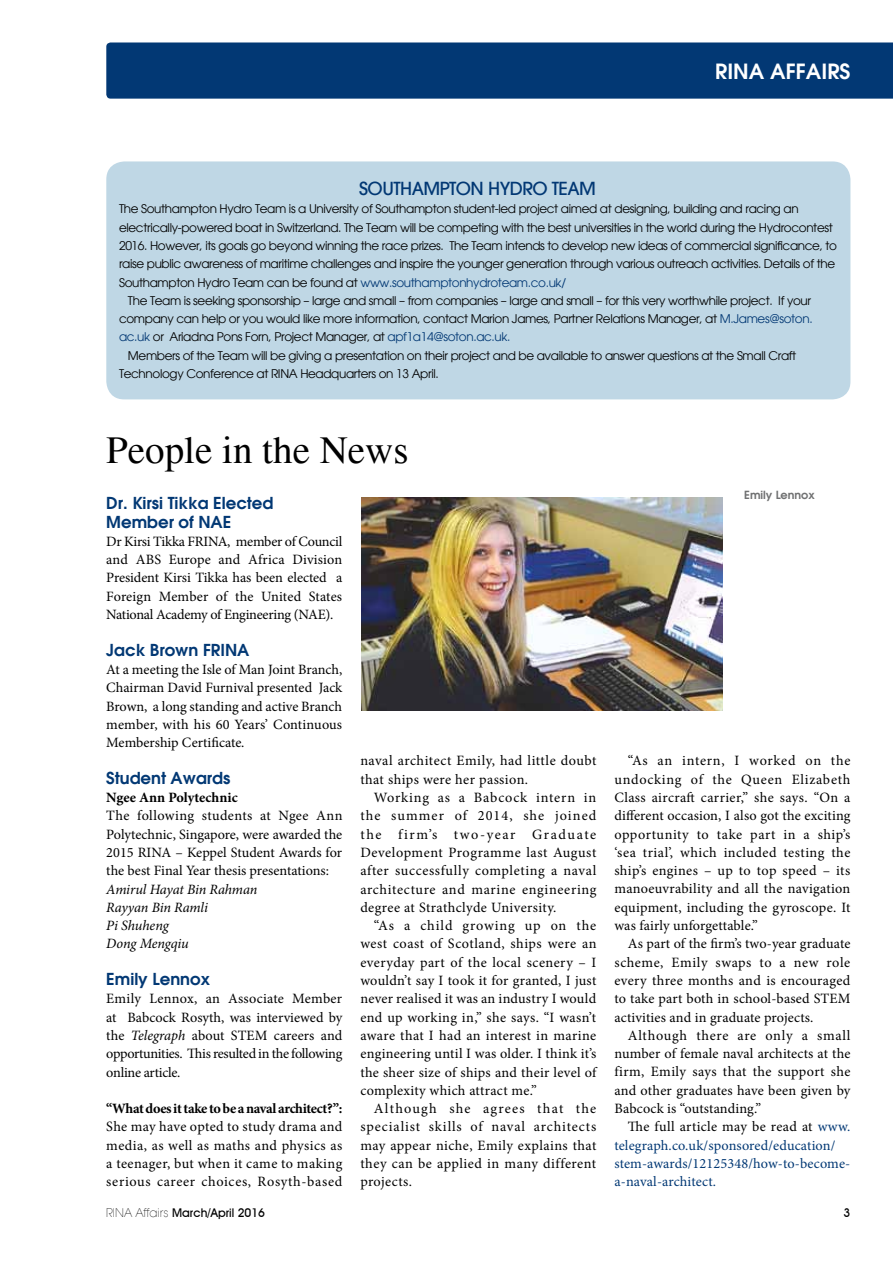
<style>
.page{position:relative;width:893px;height:1263px;background:#fff}
.page>*{position:absolute;margin:0;border:0;box-sizing:border-box;transform-origin:0 0}
.t1{font:39px "Times";color:#000}
.t2{font:600 21px "Avant Garde";color:#fff}
.t3{font:500 18px "Avant Garde LT";letter-spacing:-.03em;color:#023874}
.t4{font:600 16.5px/18.3px "Avant Garde";color:#023874}
.t5{font:14.25px/18.3px "Minion Pro";letter-spacing:.015em;color:#000;text-align:justify}
.t6{font:14.25px/18.3px "Minion Pro";letter-spacing:.01em;color:#023874}
.t7{font:italic 14.25px/18.3px "Minion Pro";letter-spacing:-.015em;color:#000}
.t8{font:700 14.25px "Minion Pro";letter-spacing:-.02em;color:#000}
.t9{font:700 14.25px "Minion Pro";color:#000}
.t10{font:12px "Avant Garde";letter-spacing:-.03em;color:#000}
.t11{font:500 12px "Avant Garde IT Cby BT";color:#000}
.t12{font:600 11.25px "Avant Garde";color:#707172}
.s1{color:#023874}
.s2{font-style:italic}
.s3{font-family:"Avant Garde LT";font-weight:200}
.s4{color:#000}
</style>
<div class="page">
<div style="left:106px;top:42px;width:787px;height:57px;background:#023874"></div>
<img style="left:361px;top:497px;width:362px;height:213px">
<div style="left:106px;top:161px;width:744px;height:238px;background:#bfd7e5;border-radius:18px"></div>
<h2 class="t2" style="left:715px;top:57px;width:13px">rina</h2>
<h2 class="t2" style="left:770px;top:57px;width:13px">affairs</h2>
<p class="t3" style="left:359px;top:177px;width:238px">SOUTHAMPTON HYDRO TEAM</p>
<p class="t10" style="left:119px;top:202px;width:681px">The Southampton Hydro Team is a University of Southampton student-led project aimed at designing, building and racing an</p>
<p class="t10" style="left:119px;top:220px;width:715px">electrically-powered boat in Switzerland. The Team will be competing with the best universities in the world during the Hydrocontest</p>
<p class="t10" style="left:119px;top:238px;width:720px">2016. However, its goals go beyond winning the race prizes. The Team intends to develop new ideas of commercial significance, to</p>
<p class="t10" style="left:119px;top:257px;width:718px">raise public awareness of maritime challenges and inspire the younger generation through various outreach activities. Details of the</p>
<p class="t10" style="left:119px;top:275px;width:449px">Southampton Hydro Team can be found at <span class="s1">www.southamptonhydroteam.co.uk/</span></p>
<p class="t10" style="left:128px;top:293px;width:685px">The Team is seeking sponsorship – large and small – from companies – large and small – for this very worthwhile project. If your</p>
<p class="t10" style="left:119px;top:312px;width:695px">company can help or you would like more information, contact Marion James, Partner Relations Manager, at <span class="s1">M.James@soton.</span></p>
<p class="t10" style="left:119px;top:330px;width:393px"><span class="s1">ac.uk</span> or Ariadna Pons Forn, Project Manager, at <span class="s1">apf1a14@soton.ac.uk.</span></p>
<p class="t10" style="left:128px;top:348px;width:670px">Members of the Team will be giving a presentation on their project and be available to answer questions at the Small Craft</p>
<p class="t10" style="left:119px;top:366px;width:321px">Technology Conference at RINA Headquarters on 13 April.</p>
<h1 class="t1" style="left:106px;top:428px;width:304px">People in the News</h1>
<p class="t4" style="left:106px;top:494px;width:168px">Dr. Kirsi Tikka Elected<br>Member of NAE</p>
<p class="t5" style="left:106px;top:532px;width:238px">Dr Kirsi Tikka FRINA, member of Council and ABS Europe and Africa Division President Kirsi Tikka has been elected a Foreign Member of the United States National Academy of Engineering (NAE).</p>
<p class="t4" style="left:106px;top:640px;width:145px">Jack Brown FRINA</p>
<p class="t5" style="left:106px;top:660px;width:238px">At a meeting the Isle of Man Joint Branch, Chairman David Furnival presented Jack Brown, a long standing and active Branch member, with his 60 Years’ Continuous Membership Certificate.</p>
<p class="t4" style="left:106px;top:768px;width:126px">Student Awards</p>
<p class="t9" style="left:106px;top:787px;width:133px">Ngee Ann Polytechnic</p>
<p class="t5" style="left:106px;top:807px;width:238px">The following students at Ngee Ann Polytechnic, Singapore, were awarded the 2015 RINA – Keppel Student Awards for the best Final Year thesis presentations:</p>
<p class="t7" style="left:106px;top:880px;width:153px">Amirul Hayat Bin Rahman<br>Rayyan Bin Ramli<br>Pi Shuheng<br>Dong Mengqiu</p>
<p class="t4" style="left:106px;top:970px;width:105px">Emily Lennox</p>
<p class="t5" style="left:106px;top:990px;width:238px">Emily Lennox, an Associate Member at Babcock Rosyth, was interviewed by the <span class="s2">Telegraph</span> about STEM careers and opportunities. This resulted in the following online article.</p>
<p class="t8" style="left:106px;top:1098px;width:238px">“What does it take to be a naval architect?”:</p>
<p class="t5" style="left:106px;top:1118px;width:238px">She may have opted to study drama and media, as well as maths and physics as a teenager, but when it came to making serious career choices, Rosyth-based</p>
<p class="t11" style="left:106px;top:1205px;width:160px"><span class="s3">Rina Affairs</span> March/April 2016</p>
<p class="t5" style="left:360px;top:752px;width:238px">naval architect Emily, had little doubt that ships were her passion.</p>
<p class="t5" style="left:360px;top:788px;width:238px;text-indent:13px">Working as a Babcock intern in the summer of 2014, she joined the firm’s two-year Graduate Development Programme last August after successfully completing a naval architecture and marine engineering degree at Strathclyde University.</p>
<p class="t5" style="left:360px;top:916px;width:238px;text-indent:13px">“As a child growing up on the west coast of Scotland, ships were an everyday part of the local scenery – I wouldn’t say I took it for granted, I just never realised it was an industry I would end up working in,” she says. “I wasn’t aware that I had an interest in marine engineering until I was older. I think it’s the sheer size of ships and their level of complexity which attract me.”</p>
<p class="t5" style="left:360px;top:1099px;width:238px;text-indent:13px">Although she agrees that the specialist skills of naval architects may appear niche, Emily explains that they can be applied in many different projects.</p>
<p class="t12" style="left:744px;top:488px;width:72px">Emily Lennox</p>
<p class="t5" style="left:614px;top:752px;width:238px;text-indent:13px">“As an intern, I worked on the undocking of the Queen Elizabeth Class aircraft carrier,” she says. “On a different occasion, I also got the exciting opportunity to take part in a ship’s ‘sea trial’, which included testing the ship’s engines – up to top speed – its manoeuvrability and all the navigation equipment, including the gyroscope. It was fairly unforgettable.”</p>
<p class="t5" style="left:614px;top:935px;width:238px;text-indent:13px">As part of the firm’s two-year graduate scheme, Emily swaps to a new role every three months and is encouraged to take part both in school-based STEM activities and in graduate projects.</p>
<p class="t5" style="left:614px;top:1026px;width:238px;text-indent:13px">Although there are only a small number of female naval architects at the firm, Emily says that the support she and other graduates have been given by Babcock is “outstanding.”</p>
<p class="t6" style="left:614px;top:1118px;width:238px;text-indent:13px"><span class="s4">The full article may be read at</span> www. telegraph.co.uk/sponsored/education/ stem-awards/12125348/how-to-become&shy;a-naval-architect.</p>
<p class="t11" style="left:844px;top:1205px;width:8px">3</p>
</div>
